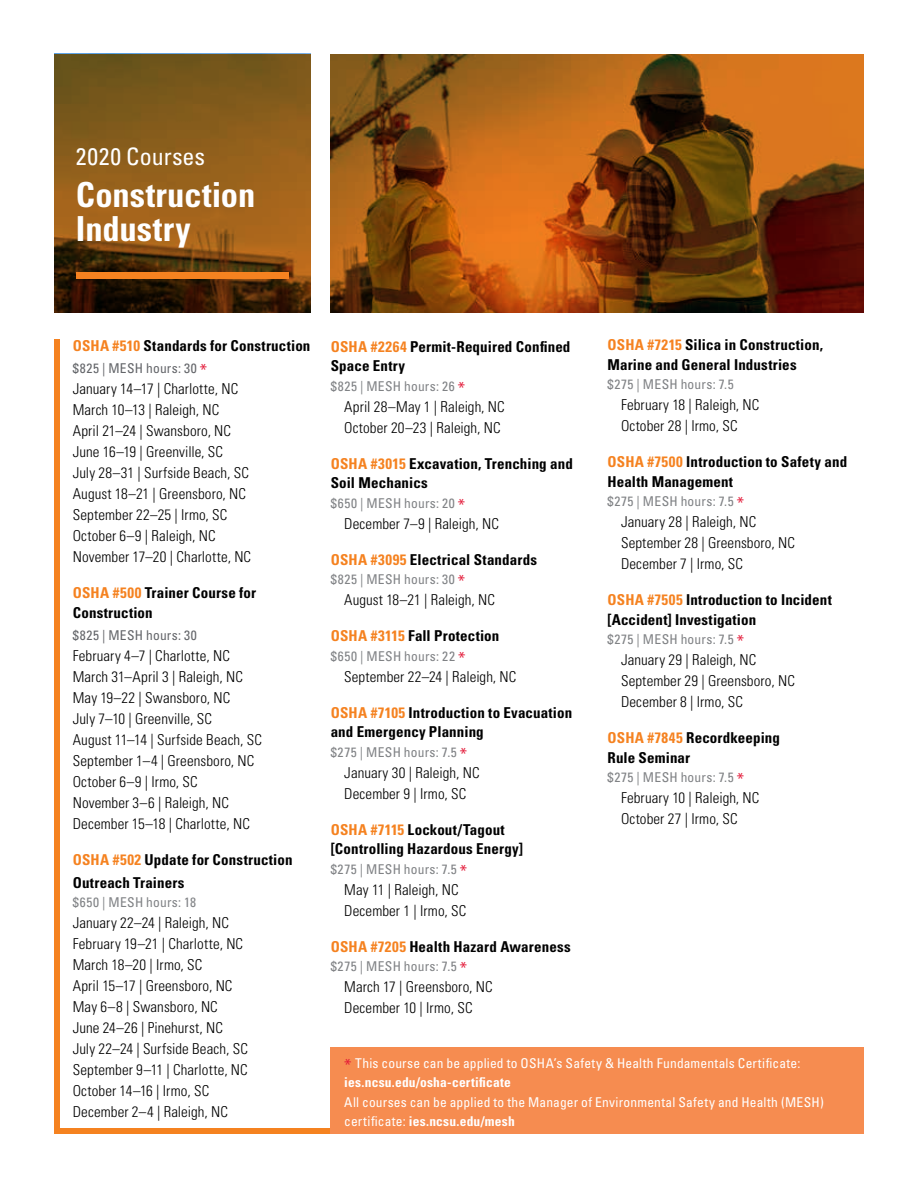
<style>
.page{position:relative;width:918px;height:1188px;background:#fff}
.page>*{position:absolute;margin:0;border:0;box-sizing:border-box;transform-origin:0 0}
.t1{font:700 condensed 34.5px/34.5px "Univers LT Std";color:#fff}
.t2{font:condensed 24px "Univers LT Std";letter-spacing:.01em;color:#fff}
.t3{font:300 condensed 15px/21px "Univers LT Std";letter-spacing:.005em;color:#000}
.t4{font:700 condensed 15px/19.5px "Univers LT Std";letter-spacing:.01em;color:#000}
.t5{font:condensed 13.5px "Univers LT Std";letter-spacing:.02em;color:#808285}
.t6{font:condensed 13.5px/19.5px "Univers LT Std";letter-spacing:.015em;color:#fff}
.t7{font:condensed 13.5px "Univers LT Std";letter-spacing:.025em;color:#636569}
.s1{color:#f58220}
.s2{font-size:16.5px;color:#e31837}
.s3{font-weight:700}
</style>
<div class="page">
<div style="left:54px;top:1129px;width:794px;height:5px;background:#f58220"></div>
<div style="left:331px;top:1048px;width:533px;height:86px;background:#f68c50"></div>
<div style="left:54px;top:340px;width:5px;height:794px;background:#f58220"></div>
<svg style="left:54px;top:54px;width:256px;height:259px;background:#7b5016"></svg>
<svg style="left:331px;top:54px;width:533px;height:259px;background:#904c12"></svg>
<div style="left:76px;top:272px;width:213px;height:7px;background:#f58220"></div>
<h2 class="t2" style="left:76px;top:141px;width:131px">2020 Courses</h2>
<h1 class="t1" style="left:76px;top:177px;width:181px">Construction<br>Industry</h1>
<p class="t4" style="left:73px;top:335px;width:239px"><span class="s1">OSHA #510</span> Standards for Construction</p>
<p class="t7" style="left:73px;top:360px;width:136px">$825 | MESH hours: 30 <span class="s2">*</span></p>
<p class="t3" style="left:73px;top:378px;width:180px">January 14–17 | Charlotte, NC<br>March 10–13 | Raleigh, NC<br>April 21–24 | Swansboro, NC<br>June 16–19 | Greenville, SC<br>July 28–31 | Surfside Beach, SC<br>August 18–21 | Greensboro, NC<br>September 22–25 | Irmo, SC<br>October 6–9 | Raleigh, NC<br>November 17–20 | Charlotte, NC</p>
<p class="t4" style="left:73px;top:583px;width:185px"><span class="s1">OSHA #500</span> Trainer Course for<br>Construction</p>
<p class="t7" style="left:73px;top:627px;width:126px">$825 | MESH hours: 30</p>
<p class="t3" style="left:73px;top:645px;width:191px">February 4–7 | Charlotte, NC<br>March 31–April 3 | Raleigh, NC<br>May 19–22 | Swansboro, NC<br>July 7–10 | Greenville, SC<br>August 11–14 | Surfside Beach, SC<br>September 1–4 | Greensboro, NC<br>October 6–9 | Irmo, SC<br>November 3–6 | Raleigh, NC<br>December 15–18 | Charlotte, NC</p>
<p class="t4" style="left:73px;top:848px;width:221px;line-height:22.5px"><span class="s1">OSHA #502</span> Update for Construction<br>Outreach Trainers</p>
<p class="t5" style="left:73px;top:894px;width:125px">$650 | MESH hours: 18</p>
<p class="t3" style="left:73px;top:912px;width:177px">January 22–24 | Raleigh, NC<br>February 19–21 | Charlotte, NC<br>March 18–20 | Irmo, SC<br>April 15–17 | Greensboro, NC<br>May 6–8 | Swansboro, NC<br>June 24–26 | Pinehurst, NC<br>July 22–24 | Surfside Beach, SC<br>September 9–11 | Charlotte, NC<br>October 14–16 | Irmo, SC<br>December 2–4 | Raleigh, NC</p>
<p class="t4" style="left:331px;top:336px;width:241px"><span class="s1">OSHA #2264</span> Permit-Required Confined<br>Space Entry</p>
<p class="t5" style="left:331px;top:377px;width:136px">$825 | MESH hours: 26 <span class="s2">*</span></p>
<p class="t3" style="left:344px;top:396px;width:162px">April 28–May 1 | Raleigh, NC<br>October 20–23 | Raleigh, NC</p>
<p class="t4" style="left:331px;top:453px;width:244px"><span class="s1">OSHA #3015</span> Excavation, Trenching and<br>Soil Mechanics</p>
<p class="t5" style="left:331px;top:494px;width:136px">$650 | MESH hours: 20 <span class="s2">*</span></p>
<p class="t3" style="left:344px;top:513px;width:156px">December 7–9 | Raleigh, NC</p>
<p class="t4" style="left:331px;top:549px;width:208px"><span class="s1">OSHA #3095</span> Electrical Standards</p>
<p class="t5" style="left:331px;top:571px;width:136px">$825 | MESH hours: 30 <span class="s2">*</span></p>
<p class="t3" style="left:344px;top:589px;width:152px">August 18–21 | Raleigh, NC</p>
<p class="t4" style="left:331px;top:626px;width:170px"><span class="s1">OSHA #3115</span> Fall Protection</p>
<p class="t5" style="left:331px;top:647px;width:136px">$650 | MESH hours: 22 <span class="s2">*</span></p>
<p class="t3" style="left:344px;top:666px;width:174px">September 22–24 | Raleigh, NC</p>
<p class="t4" style="left:331px;top:702px;width:243px"><span class="s1">OSHA #7105</span> Introduction to Evacuation and Emergency Planning</p>
<p class="t5" style="left:331px;top:743px;width:138px">$275 | MESH hours: 7.5 <span class="s2">*</span></p>
<p class="t3" style="left:344px;top:762px;width:137px">January 30 | Raleigh, NC<br>December 9 | Irmo, SC</p>
<p class="t4" style="left:331px;top:819px;width:194px"><span class="s1">OSHA #7115</span> Lockout/Tagout [Controlling Hazardous Energy]</p>
<p class="t5" style="left:331px;top:860px;width:138px">$275 | MESH hours: 7.5 <span class="s2">*</span></p>
<p class="t3" style="left:344px;top:879px;width:124px">May 11 | Raleigh, NC<br>December 1 | Irmo, SC</p>
<p class="t4" style="left:331px;top:936px;width:242px"><span class="s1">OSHA #7205</span> Health Hazard Awareness</p>
<p class="t5" style="left:331px;top:958px;width:138px">$275 | MESH hours: 7.5 <span class="s2">*</span></p>
<p class="t3" style="left:344px;top:976px;width:150px">March 17 | Greensboro, NC<br>December 10 | Irmo, SC</p>
<p class="t4" style="left:608px;top:335px;width:217px"><span class="s1">OSHA #7215</span> Silica in Construction,<br>Marine and General Industries</p>
<p class="t5" style="left:608px;top:376px;width:128px">$275 | MESH hours: 7.5</p>
<p class="t3" style="left:621px;top:395px;width:140px">February 18 | Raleigh, NC<br>October 28 | Irmo, SC</p>
<p class="t4" style="left:608px;top:452px;width:241px"><span class="s1">OSHA #7500</span> Introduction to Safety and<br>Health Management</p>
<p class="t5" style="left:608px;top:493px;width:138px">$275 | MESH hours: 7.5 <span class="s2">*</span></p>
<p class="t3" style="left:621px;top:512px;width:175px">January 28 | Raleigh, NC<br>September 28 | Greensboro, NC<br>December 7 | Irmo, SC</p>
<p class="t4" style="left:608px;top:590px;width:226px"><span class="s1">OSHA #7505</span> Introduction to Incident [Accident] Investigation</p>
<p class="t5" style="left:608px;top:631px;width:138px">$275 | MESH hours: 7.5 <span class="s2">*</span></p>
<p class="t3" style="left:621px;top:650px;width:175px">January 29 | Raleigh, NC<br>September 29 | Greensboro, NC<br>December 8 | Irmo, SC</p>
<p class="t4" style="left:608px;top:728px;width:174px"><span class="s1">OSHA #7845</span> Recordkeeping<br>Rule Seminar</p>
<p class="t5" style="left:608px;top:769px;width:138px">$275 | MESH hours: 7.5 <span class="s2">*</span></p>
<p class="t3" style="left:621px;top:788px;width:140px">February 10 | Raleigh, NC<br>October 27 | Irmo, SC</p>
<p class="t6" style="left:344px;top:1053px;width:458px"><span class="s2">*</span> This course can be applied to OSHA’s Safety &amp; Health Fundamentals Certificate: <span class="s3">ies.ncsu.edu/osha-certificate</span></p>
<p class="t6" style="left:344px;top:1092px;width:481px">All courses can be applied to the Manager of Environmental Safety and Health (MESH) certificate: <span class="s3">ies.ncsu.edu/mesh</span></p>
</div>
